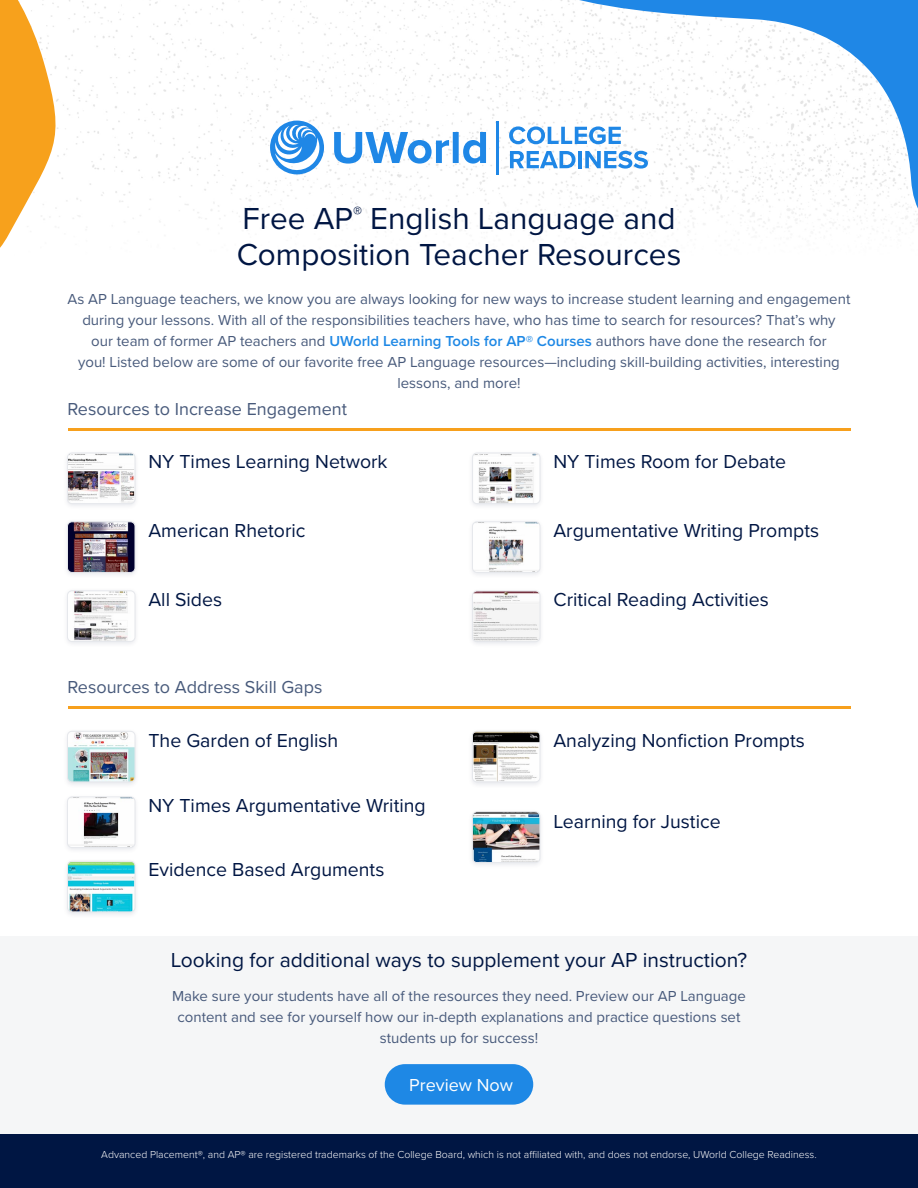
<style>
.page{position:relative;width:918px;height:1188px;background:#fff}
.page>*{position:absolute;margin:0;border:0;box-sizing:border-box;transform-origin:0 0}
.t1{font:31.5px/36px "Proxima Nova";color:#001643}
.t2{font:21px "Proxima Nova";color:#001643}
.t3{font:19.5px "Proxima Nova";color:#001643}
.t4{font:18px "Proxima Nova";color:#485a7b}
.t5{font:18px "Proxima Nova";color:#fff}
.t6{font:15px/21px "Proxima Nova";color:#485a7b;text-align:center}
.t7{font:300 10.5px "Proxima Nova";color:#fff}
.s1{font-weight:600;color:#1e88e5}
</style>
<div class="page">
<div style="left:0;top:936px;width:918px;height:199px;background:#f5f6f7"></div>
<img style="left:67px;top:0;width:382px;height:224px">
<div style="left:62px;top:449px;width:78px;height:62px;background:#001643;opacity:.1"></div>
<img style="left:68px;top:453px;width:67px;height:51px">
<div style="left:67px;top:453px;width:68px;height:51px;border:1px solid #e6e8ec;border-radius:4px"></div>
<div style="left:62px;top:518px;width:78px;height:61px;background:#001643;opacity:.1"></div>
<img style="left:68px;top:522px;width:67px;height:50px">
<div style="left:67px;top:522px;width:68px;height:51px;border:1px solid #e6e8ec;border-radius:4px"></div>
<div style="left:62px;top:587px;width:78px;height:61px;background:#001643;opacity:.1"></div>
<img style="left:68px;top:591px;width:67px;height:50px">
<div style="left:67px;top:591px;width:68px;height:51px;border:1px solid #e6e8ec;border-radius:4px"></div>
<div style="left:467px;top:449px;width:78px;height:62px;background:#001643;opacity:.1"></div>
<img style="left:472px;top:453px;width:68px;height:51px">
<div style="left:472px;top:453px;width:68px;height:51px;border:1px solid #e6e8ec;border-radius:4px"></div>
<div style="left:467px;top:518px;width:78px;height:61px;background:#001643;opacity:.1"></div>
<img style="left:472px;top:522px;width:68px;height:50px">
<div style="left:472px;top:522px;width:68px;height:51px;border:1px solid #e6e8ec;border-radius:4px"></div>
<div style="left:467px;top:587px;width:78px;height:62px;background:#001643;opacity:.1"></div>
<img style="left:472px;top:591px;width:68px;height:51px">
<div style="left:472px;top:591px;width:68px;height:51px;border:1px solid #e6e8ec;border-radius:4px"></div>
<div style="left:62px;top:728px;width:78px;height:61px;background:#001643;opacity:.1"></div>
<img style="left:68px;top:731px;width:67px;height:51px">
<div style="left:67px;top:731px;width:68px;height:51px;border:1px solid #e6e8ec;border-radius:4px"></div>
<div style="left:62px;top:793px;width:78px;height:61px;background:#001643;opacity:.1"></div>
<img style="left:68px;top:797px;width:67px;height:51px">
<div style="left:67px;top:797px;width:68px;height:51px;border:1px solid #e6e8ec;border-radius:4px"></div>
<div style="left:62px;top:858px;width:78px;height:61px;background:#001643;opacity:.1"></div>
<img style="left:68px;top:861px;width:67px;height:51px">
<div style="left:67px;top:861px;width:68px;height:51px;border:1px solid #e6e8ec;border-radius:4px"></div>
<div style="left:467px;top:728px;width:78px;height:61px;background:#001643;opacity:.1"></div>
<img style="left:472px;top:731px;width:68px;height:51px">
<div style="left:472px;top:731px;width:68px;height:51px;border:1px solid #e6e8ec;border-radius:4px"></div>
<div style="left:467px;top:808px;width:78px;height:61px;background:#001643;opacity:.1"></div>
<img style="left:472px;top:812px;width:68px;height:51px">
<div style="left:472px;top:812px;width:68px;height:51px;border:1px solid #e6e8ec;border-radius:4px"></div>
<div style="left:385px;top:1064px;width:148px;height:41px;background:#1e88e5;border-radius:20px"></div>
<hr style="left:68px;top:706px;width:783px;height:3px;background:#f7a01d">
<hr style="left:68px;top:428px;width:783px;height:2px;background:#f7a01d">
<svg style="left:0;top:0;width:67px;height:248px"></svg>
<svg style="left:449px;top:0;width:469px;height:226px"></svg>
<div style="left:0;top:1135px;width:918px;height:53px;background:#001643"></div>
<hr style="left:496px;top:121px;width:3px;height:53px;background:#1f87e6">
<svg style="left:334px;top:132px;width:152px;height:32px"></svg>
<svg style="left:270px;top:121px;width:54px;height:53px"></svg>
<svg style="left:509px;top:126px;width:112px;height:18px"></svg>
<svg style="left:510px;top:151px;width:66px;height:17px"></svg>
<hr style="left:578px;top:151px;width:4px;height:17px;background:#1f87e6">
<svg style="left:585px;top:151px;width:63px;height:18px"></svg>
<h1 class="t1" style="left:237px;top:199px;width:446px">Free AP<sup>®</sup> English Language and<br>Composition Teacher Resources</h1>
<p class="t6" style="left:68px;top:288px;width:784px">As AP Language teachers, we know you are always looking for new ways to increase student learning and engagement during your lessons. With all of the responsibilities teachers have, who has time to search for resources? That’s why<br>our team of former AP teachers and <span class="s1">UWorld Learning Tools for AP® Courses</span> authors have done the research for<br>you! Listed below are some of our favorite free AP Language resources—including skill-building activities, interesting lessons, and more!</p>
<p class="t4" style="left:68px;top:396px;width:281px">Resources to Increase Engagement</p>
<h3 class="t3" style="left:148px;top:447px;width:241px">NY Times Learning Network</h3>
<h3 class="t3" style="left:148px;top:516px;width:159px">American Rhetoric</h3>
<h3 class="t3" style="left:148px;top:585px;width:75px">All Sides</h3>
<p class="t4" style="left:68px;top:674px;width:256px">Resources to Address Skill Gaps</p>
<h3 class="t3" style="left:148px;top:725px;width:191px">The Garden of English</h3>
<h3 class="t3" style="left:148px;top:791px;width:279px">NY Times Argumentative Writing</h3>
<h3 class="t3" style="left:148px;top:855px;width:237px">Evidence Based Arguments</h3>
<h3 class="t3" style="left:554px;top:447px;width:234px">NY Times Room for Debate</h3>
<h3 class="t3" style="left:554px;top:516px;width:267px">Argumentative Writing Prompts</h3>
<h3 class="t3" style="left:554px;top:585px;width:217px">Critical Reading Activities</h3>
<h3 class="t3" style="left:553px;top:726px;width:253px">Analyzing Nonfiction Prompts</h3>
<h3 class="t3" style="left:553px;top:806px;width:169px">Learning for Justice</h3>
<h2 class="t2" style="left:171px;top:945px;width:578px">Looking for additional ways to supplement your AP instruction?</h2>
<p class="t6" style="left:172px;top:985px;width:575px">Make sure your students have all of the resources they need. Preview our AP Language content and see for yourself how our in-depth explanations and practice questions set students up for success!</p>
<p class="t5" style="left:409px;top:1072px;width:105px">Preview Now</p>
<p class="t7" style="left:101px;top:1147px;width:717px">Advanced Placement®, and AP® are registered trademarks of the College Board, which is not affiliated with, and does not endorse, UWorld College Readiness.</p>
</div>
